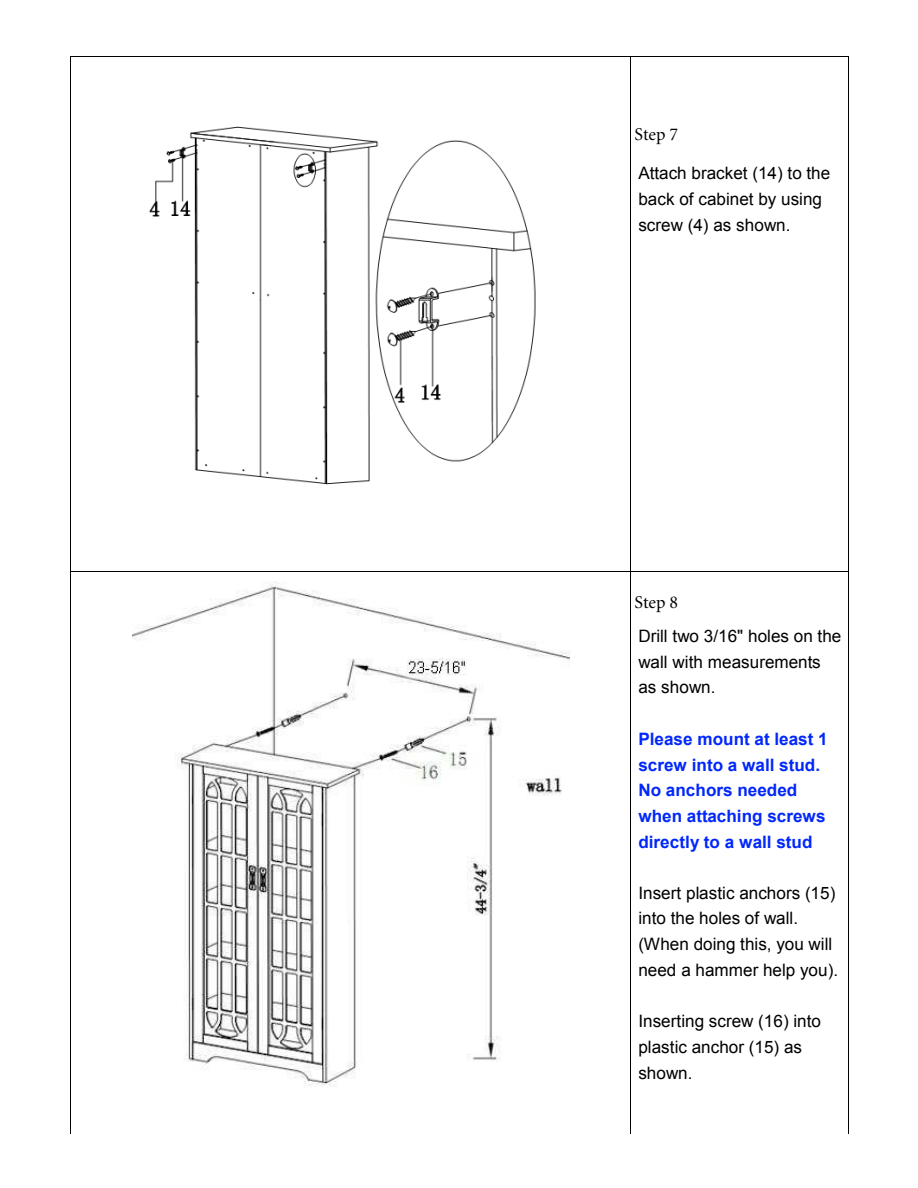
<style>
.page{position:relative;width:918px;height:1188px;background:#fff}
.page>*{position:absolute;margin:0;border:0;box-sizing:border-box;transform-origin:0 0}
.t1{font:18px "Minion";color:#000}
.t2{font:17.1px/25.7px "Arial";color:#000}
.t3{font:700 17.1px/25.7px "Arial";color:#0027fb}
.t4{font:700 17.1px "Arial";color:#000}
</style>
<div class="page">
<hr style="left:71px;top:57px;width:559px;height:1px;background:#000">
<hr style="left:631px;top:57px;width:218px;height:1px;background:#000">
<hr style="left:71px;top:57px;width:1px;height:514px;background:#000">
<hr style="left:630px;top:57px;width:1px;height:514px;background:#000">
<hr style="left:849px;top:57px;width:1px;height:514px;background:#000">
<img style="left:133px;top:582px;width:436px;height:505px">
<hr style="left:71px;top:571px;width:559px;height:1px;background:#000">
<hr style="left:631px;top:571px;width:218px;height:1px;background:#000">
<hr style="left:71px;top:572px;width:1px;height:562px;background:#000">
<hr style="left:630px;top:572px;width:1px;height:562px;background:#000">
<hr style="left:849px;top:572px;width:1px;height:562px;background:#000">
<img style="left:149px;top:126px;width:387px;height:359px">
<p class="t1" style="left:634px;top:125px;width:45px">Step 7</p>
<p class="t2" style="left:638px;top:161px;width:193px">Attach bracket (14) to the back of cabinet by using screw (4) as shown.</p>
<p class="t1" style="left:634px;top:593px;width:45px">Step 8</p>
<p class="t4" style="left:638px;top:599px;width:54px">Step8:</p>
<p class="t2" style="left:638px;top:623px;width:204px">Drill two 3/16" holes on the wall with measurements as shown.</p>
<p class="t3" style="left:638px;top:727px;width:191px">Please mount at least 1 screw into a wall stud.<br>No anchors needed when attaching screws directly to a wall stud</p>
<p class="t2" style="left:638px;top:880px;width:201px">Insert plastic anchors (15) into the holes of wall. (When doing this, you will need a hammer help you).</p>
<p class="t2" style="left:638px;top:1009px;width:184px">Inserting screw (16) into plastic anchor (15) as shown.</p>
</div>
